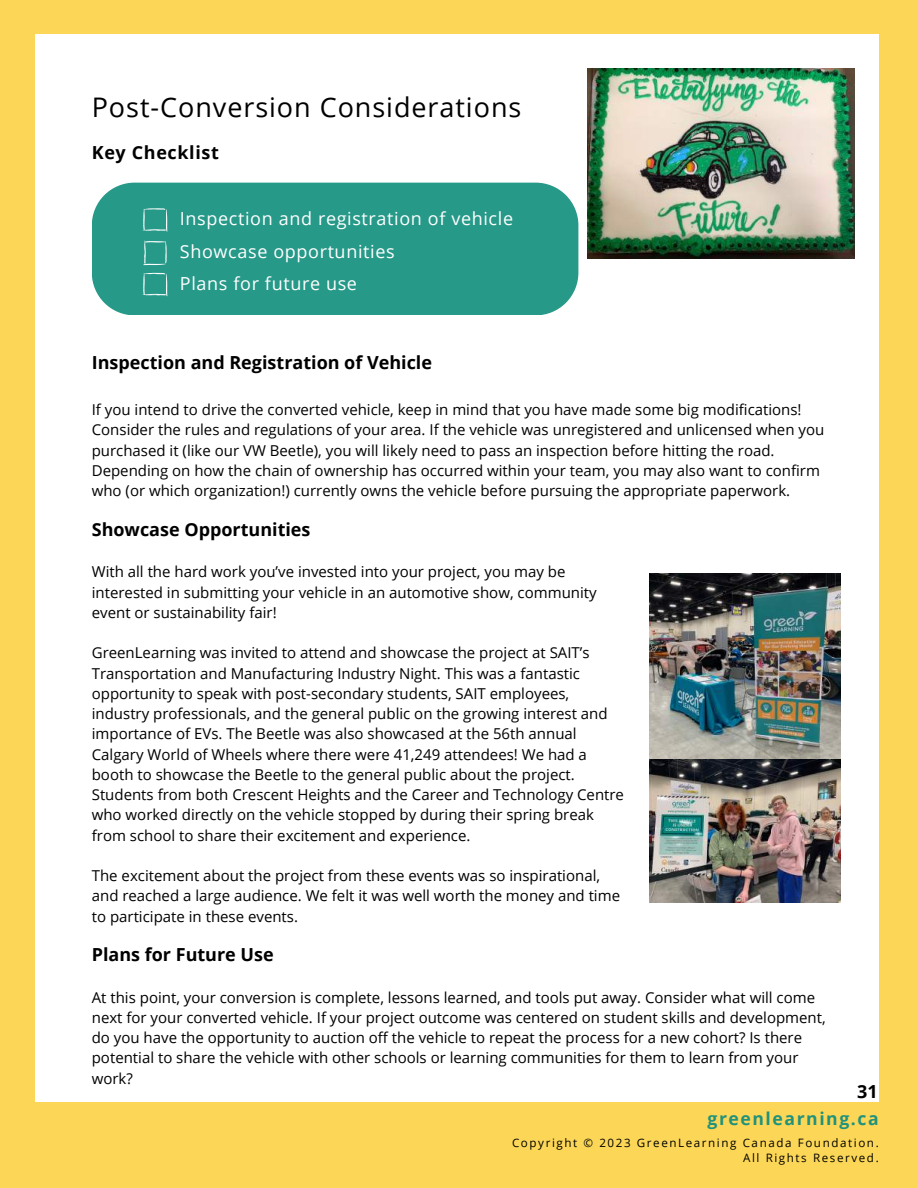
<style>
.page{position:relative;width:918px;height:1188px;background:#fcd757}
.page>*{position:absolute;margin:0;border:0;box-sizing:border-box;transform-origin:0 0}
.t1{font:27px "Open Sans";letter-spacing:.035em;color:#000}
.t2{font:700 18px "Open Sans";color:#000}
.t3{font:18px/32.7px "Open Sans";letter-spacing:.035em;color:#fff}
.t4{font:700 18px "Open Sans";letter-spacing:.035em;color:#000}
.t5{font:700 17.55px "Open Sans";letter-spacing:.09em;color:#21927b}
.t6{font:15px/20.2px "Open Sans";color:#000}
.t7{font:11.55px/15.5px "Open Sans";letter-spacing:.14em;color:#000;text-align:right}
</style>
<div class="page">
<div style="left:36px;top:34px;width:843px;height:1068px;background:#fff"></div>
<div style="left:92px;top:183px;width:486px;height:132px;background:#279989"></div>
<svg style="left:143px;top:208px;width:24px;height:24px"></svg>
<svg style="left:143px;top:273px;width:24px;height:23px"></svg>
<svg style="left:143px;top:240px;width:24px;height:25px"></svg>
<img style="left:650px;top:574px;width:191px;height:329px">
<img style="left:588px;top:68px;width:266px;height:190px">
<h1 class="t1" style="left:92px;top:88px;width:431px">Post-Conversion Considerations</h1>
<p class="t4" style="left:92px;top:140px;width:129px">Key Checklist</p>
<p class="t3" style="left:180px;top:202px;width:335px">Inspection and registration of vehicle<br>Showcase opportunities<br>Plans for future use</p>
<p class="t2" style="left:92px;top:350px;width:342px">Inspection and Registration of Vehicle</p>
<p class="t6" style="left:92px;top:399px;width:734px">If you intend to drive the converted vehicle, keep in mind that you have made some big modifications!<br>Consider the rules and regulations of your area. If the vehicle was unregistered and unlicensed when you purchased it (like our VW Beetle), you will likely need to pass an inspection before hitting the road.<br>Depending on how the chain of ownership has occurred within your team, you may also want to confirm who (or which organization!) currently owns the vehicle before pursuing the appropriate paperwork.</p>
<p class="t2" style="left:92px;top:516px;width:220px">Showcase Opportunities</p>
<p class="t6" style="left:92px;top:561px;width:506px">With all the hard work you’ve invested into your project, you may be interested in submitting your vehicle in an automotive show, community event or sustainability fair!</p>
<p class="t6" style="left:92px;top:642px;width:534px">GreenLearning was invited to attend and showcase the project at SAIT’s Transportation and Manufacturing Industry Night. This was a fantastic opportunity to speak with post-secondary students, SAIT employees, industry professionals, and the general public on the growing interest and importance of EVs. The Beetle was also showcased at the 56th annual Calgary World of Wheels where there were 41,249 attendees! We had a booth to showcase the Beetle to the general public about the project.<br>Students from both Crescent Heights and the Career and Technology Centre who worked directly on the vehicle stopped by during their spring break from school to share their excitement and experience.</p>
<p class="t6" style="left:92px;top:865px;width:530px">The excitement about the project from these events was so inspirational, and reached a large audience. We felt it was well worth the money and time to participate in these events.</p>
<p class="t2" style="left:92px;top:942px;width:183px">Plans for Future Use</p>
<p class="t6" style="left:92px;top:987px;width:735px">At this point, your conversion is complete, lessons learned, and tools put away. Consider what will come next for your converted vehicle. If your project outcome was centered on student skills and development, do you have the opportunity to auction off the vehicle to repeat the process for a new cohort? Is there potential to share the vehicle with other schools or learning communities for them to learn from your work?</p>
<p class="t2" style="left:857px;top:1078px;width:22px">31</p>
<p class="t5" style="left:708px;top:1106px;width:173px">greenlearning.ca</p>
<p class="t7" style="left:512px;top:1135px;width:368px">Copyright © 2023 GreenLearning Canada Foundation.<br>All Rights Reserved.</p>
</div>
